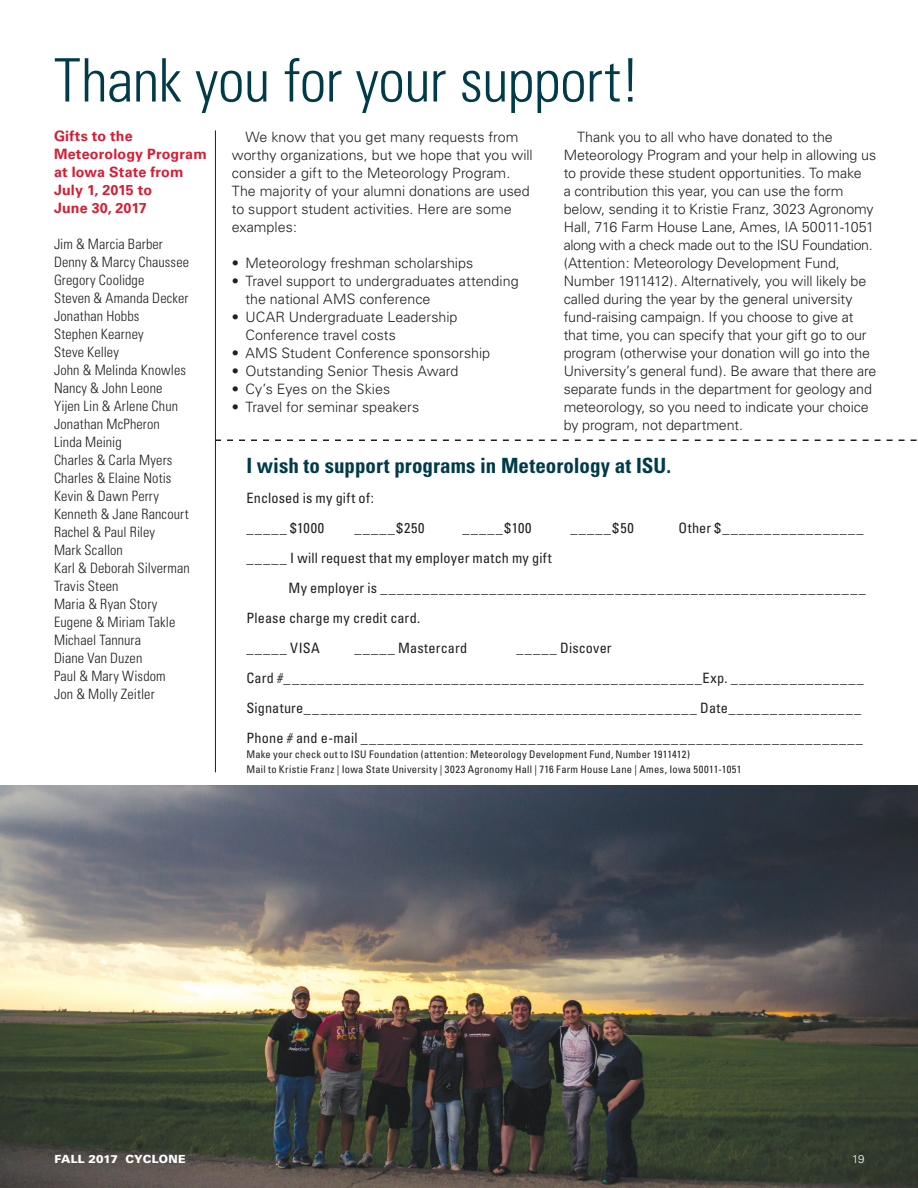
<style>
.page{position:relative;width:918px;height:1188px;background:#fff}
.page>*{position:absolute;margin:0;border:0;box-sizing:border-box;transform-origin:0 0}
.t1{font:300 condensed 60px "Univers";letter-spacing:-.015em;color:#013b4a}
.t2{font:700 condensed 21px "Univers";color:#013b4a}
.t3{font:300 14.25px/18px "Univers";letter-spacing:-.005em;color:#231f20}
.t4{font:condensed 14.25px/30px "Univers";letter-spacing:.01em;color:#231f20}
.t5{font:300 condensed 14.25px/18px "Univers";letter-spacing:.01em;color:#231f20}
.t6{font:700 14.25px/18px "Univers";letter-spacing:.015em;color:#dc1a32}
.t7{font:900 11.25px "Univers";letter-spacing:.01em;color:#fff}
.t8{font:300 11.25px "Univers";color:#fff}
.t9{font:condensed 10.5px/15px "Univers";letter-spacing:.025em;color:#231f20}
</style>
<div class="page">
<hr style="left:215px;top:130px;width:1px;height:642px;background:#231f20">
<svg style="left:216px;top:440px;width:701px;height:1px"></svg>
<img style="left:0;top:786px;width:918px;height:402px">
<h1 class="t1" style="left:54px;top:44px;width:588px">Thank you for your support!</h1>
<p class="t3" style="left:232px;top:128px;width:302px;text-indent:13px">We know that you get many requests from worthy organizations, but we hope that you will consider a gift to the Meteorology Program.<br>The majority of your alumni donations are used to support student activities. Here are some examples:</p>
<p class="t3" style="left:232px;top:254px;width:243px">• Meteorology freshman scholarships</p>
<p class="t3" style="left:245px;top:272px;width:275px;text-indent:-13px">• Travel support to undergraduates attending the national AMS conference</p>
<p class="t3" style="left:245px;top:308px;width:214px;text-indent:-13px">• UCAR Undergraduate Leadership<br>Conference travel costs</p>
<p class="t3" style="left:232px;top:344px;width:260px">• AMS Student Conference sponsorship</p>
<p class="t3" style="left:232px;top:362px;width:228px">• Outstanding Senior Thesis Award</p>
<p class="t3" style="left:232px;top:380px;width:160px">• Cy’s Eyes on the Skies</p>
<p class="t3" style="left:232px;top:398px;width:189px">• Travel for seminar speakers</p>
<p class="t6" style="left:54px;top:127px;width:154px">Gifts to the<br>Meteorology Program at Iowa State from<br>July 1, 2015 to<br>June 30, 2017</p>
<p class="t5" style="left:54px;top:235px;width:137px">Jim &amp; Marcia Barber<br>Denny &amp; Marcy Chaussee<br>Gregory Coolidge<br>Steven &amp; Amanda Decker<br>Jonathan Hobbs<br>Stephen Kearney<br>Steve Kelley<br>John &amp; Melinda Knowles<br>Nancy &amp; John Leone<br>Yijen Lin &amp; Arlene Chun<br>Jonathan McPheron<br>Linda Meinig<br>Charles &amp; Carla Myers<br>Charles &amp; Elaine Notis<br>Kevin &amp; Dawn Perry<br>Kenneth &amp; Jane Rancourt<br>Rachel &amp; Paul Riley<br>Mark Scallon<br>Karl &amp; Deborah Silverman<br>Travis Steen<br>Maria &amp; Ryan Story<br>Eugene &amp; Miriam Takle<br>Michael Tannura<br>Diane Van Duzen<br>Paul &amp; Mary Wisdom<br>Jon &amp; Molly Zeitler</p>
<p class="t3" style="left:564px;top:128px;width:314px;text-indent:13px">Thank you to all who have donated to the Meteorology Program and your help in allowing us to provide these student opportunities. To make<br>a contribution this year, you can use the form below, sending it to Kristie Franz, 3023 Agronomy Hall, 716 Farm House Lane, Ames, IA 50011-1051 along with a check made out to the ISU Foundation. (Attention: Meteorology Development Fund, Number 1911412). Alternatively, you will likely be called during the year by the general university fund-raising campaign. If you choose to give at that time, you can specify that your gift go to our program (otherwise your donation will go into the University’s general fund). Be aware that there are separate funds in the department for geology and meteorology, so you need to indicate your choice by program, not department.</p>
<h2 class="t2" style="left:246px;top:452px;width:426px">I wish to support programs in Meteorology at ISU.</h2>
<p class="t4" style="left:246px;top:482px;width:129px">Enclosed is my gift of: _____ $1000</p>
<p class="t4" style="left:354px;top:512px;width:72px">_____$250</p>
<p class="t4" style="left:462px;top:512px;width:71px">_____$100</p>
<p class="t4" style="left:570px;top:512px;width:65px">_____$50</p>
<p class="t4" style="left:678px;top:512px;width:187px">Other $_________________</p>
<p class="t4" style="left:246px;top:542px;width:307px">_____ I will request that my employer match my gift</p>
<p class="t4" style="left:288px;top:572px;width:579px">My employer is __________________________________________________________</p>
<p class="t4" style="left:246px;top:602px;width:175px">Please charge my credit card.</p>
<p class="t4" style="left:246px;top:632px;width:75px">_____ VISA</p>
<p class="t4" style="left:354px;top:632px;width:114px">_____ Mastercard</p>
<p class="t4" style="left:246px;top:632px;width:619px;text-indent:270px">_____ Discover<br>Card #__________________________________________________Exp. ________________ Signature_______________________________________________ Date________________ Phone # and e-mail ____________________________________________________________</p>
<p class="t9" style="left:246px;top:746px;width:497px">Make your check out to ISU Foundation (attention: Meteorology Development Fund, Number 1911412)<br>Mail to Kristie Franz | Iowa State University | 3023 Agronomy Hall | 716 Farm House Lane | Ames, Iowa 50011-1051</p>
<p class="t7" style="left:55px;top:1152px;width:132px">FALL 2017 CYCLONE</p>
<p class="t8" style="left:852px;top:1152px;width:14px">19</p>
</div>
